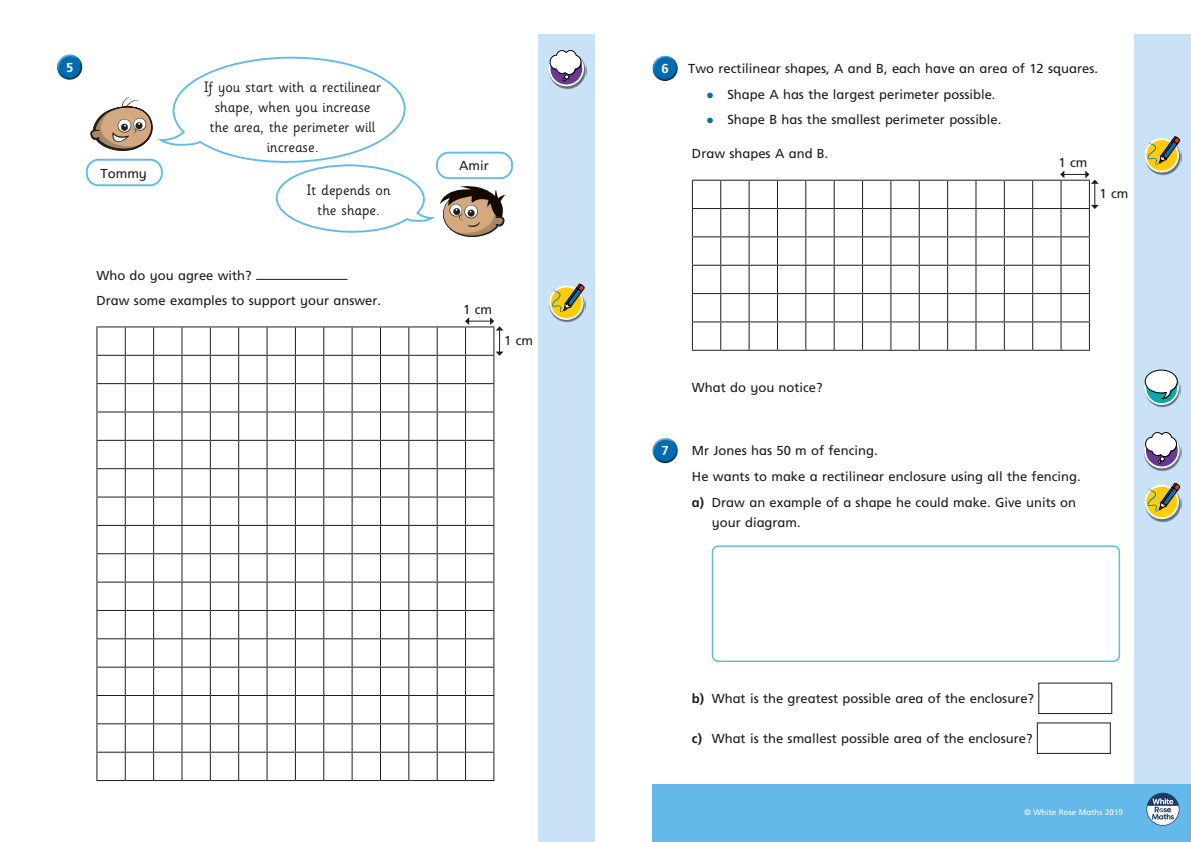
<style>
.page{position:relative;width:1191px;height:842px;background:#fff}
.page>*{position:absolute;margin:0;border:0;box-sizing:border-box;transform-origin:0 0}
.t1{font:15px/20px "Sassoon Infant Std";color:#1d1d1b;text-align:center}
.t2{font:13px/25.7px "Frutiger Inf";color:#1d1d1b}
.t3{font:700 13px "Frutiger Inf";color:#fff}
.t4{font:8px "Frutiger Inf";color:#fff}
.s1{font-size:16px;color:#006baf}
.s2{font-weight:700}
</style>
<div class="page">
<div style="left:539px;top:34px;width:99px;height:808px;background:#c9e2f7"></div>
<div style="left:1134px;top:34px;width:57px;height:808px;background:#c9e2f7"></div>
<div style="left:595px;top:0;width:47px;height:842px;background:#fff"></div>
<div style="left:57px;top:54px;width:26px;height:20px;background:#fff;opacity:.75"></div>
<div style="left:57px;top:58px;width:27px;height:23px;background:#1d1d1b;opacity:.75"></div>
<hr style="left:256px;top:279px;width:91px;height:1px;background:#1d1d1b">
<div style="left:652px;top:785px;width:539px;height:57px;background:#63b9e9"></div>
<svg style="left:1146px;top:793px;width:33px;height:33px"></svg>
<div style="left:652px;top:55px;width:26px;height:21px;background:#fff;opacity:.75"></div>
<div style="left:652px;top:59px;width:27px;height:23px;background:#1d1d1b;opacity:.75"></div>
<div style="left:652px;top:437px;width:26px;height:21px;background:#fff;opacity:.75"></div>
<div style="left:652px;top:441px;width:27px;height:23px;background:#1d1d1b;opacity:.75"></div>
<div style="left:711px;top:545px;width:409px;height:117px;border:2px solid #63b9e9;border-radius:6px"></div>
<div style="left:1038px;top:683px;width:74px;height:31px;border:1px solid #1d1d1b"></div>
<div style="left:1037px;top:722px;width:73px;height:32px;border:1px solid #1d1d1b"></div>
<img style="left:549px;top:58px;width:37px;height:31px">
<svg style="left:549px;top:52px;width:34px;height:33px"></svg>
<div style="left:548px;top:51px;width:36px;height:35px;border:2px solid #fff;border-radius:50%"></div>
<svg style="left:550px;top:50px;width:31px;height:32px"></svg>
<img style="left:561px;top:321px;width:12px;height:2px">
<svg style="left:549px;top:284px;width:36px;height:37px"></svg>
<svg style="left:89px;top:56px;width:416px;height:181px"></svg>
<div style="left:437px;top:153px;width:75px;height:25px;background:#fff;border-radius:12px"></div>
<div style="left:436px;top:152px;width:77px;height:27px;border:2px solid #63b9e9;border-radius:12px"></div>
<img style="left:1144px;top:441px;width:37px;height:30px">
<svg style="left:1145px;top:434px;width:33px;height:33px"></svg>
<div style="left:1144px;top:433px;width:35px;height:35px;border:2px solid #fff;border-radius:50%"></div>
<svg style="left:1145px;top:432px;width:32px;height:32px"></svg>
<img style="left:1154px;top:140px;width:27px;height:35px">
<svg style="left:1144px;top:137px;width:36px;height:36px"></svg>
<img style="left:1154px;top:486px;width:27px;height:36px">
<svg style="left:1144px;top:483px;width:36px;height:37px"></svg>
<svg style="left:96px;top:317px;width:407px;height:464px"></svg>
<img style="left:1144px;top:380px;width:37px;height:28px">
<svg style="left:1145px;top:372px;width:33px;height:32px"></svg>
<div style="left:1144px;top:371px;width:34px;height:34px;border:2px solid #fff;border-radius:50%"></div>
<svg style="left:1145px;top:370px;width:33px;height:29px"></svg>
<svg style="left:692px;top:171px;width:406px;height:180px"></svg>
<p class="t3" style="left:66px;top:60px;width:9px">5</p>
<p class="t2" style="left:101px;top:160px;width:48px">Tommy</p>
<p class="t1" style="left:204px;top:77px;width:178px">If you start with a rectilinear shape, when you increase the area, the perimeter will increase.</p>
<p class="t1" style="left:307px;top:180px;width:85px">It depends on the shape.</p>
<p class="t2" style="left:96px;top:262px;width:286px">Who do you agree with?<br>Draw some examples to support your answer.</p>
<p class="t2" style="left:459px;top:153px;width:31px">Amir</p>
<p class="t2" style="left:463px;top:297px;width:30px">1 cm</p>
<p class="t2" style="left:504px;top:327px;width:30px">1 cm</p>
<p class="t3" style="left:661px;top:61px;width:9px">6</p>
<p class="t2" style="left:688px;top:56px;width:411px">Two rectilinear shapes, A and B, each have an area of 12 squares.</p>
<p class="t2" style="left:706px;top:81px;width:291px"><span class="s1">•</span> Shape A has the largest perimeter possible.</p>
<p class="t2" style="left:706px;top:107px;width:297px"><span class="s1">•</span> Shape B has the smallest perimeter possible.</p>
<p class="t2" style="left:692px;top:141px;width:138px">Draw shapes A and B.</p>
<p class="t2" style="left:1058px;top:150px;width:30px">1 cm</p>
<p class="t2" style="left:1099px;top:180px;width:30px">1 cm</p>
<p class="t2" style="left:692px;top:375px;width:132px">What do you notice?</p>
<p class="t3" style="left:661px;top:443px;width:9px">7</p>
<p class="t2" style="left:692px;top:438px;width:390px">Mr Jones has 50 m of fencing.<br>He wants to make a rectilinear enclosure using all the fencing. <span class="s2">a)</span> Draw an example of a shape he could make. Give units on</p>
<p class="t2" style="left:712px;top:509px;width:90px">your diagram.</p>
<p class="t2" style="left:692px;top:686px;width:344px"><span class="s2">b)</span> What is the greatest possible area of the enclosure?</p>
<p class="t2" style="left:692px;top:725px;width:342px"><span class="s2">c)</span> What is the smallest possible area of the enclosure?</p>
<p class="t4" style="left:1024px;top:808px;width:100px">© White Rose Maths 2019</p>
</div>
